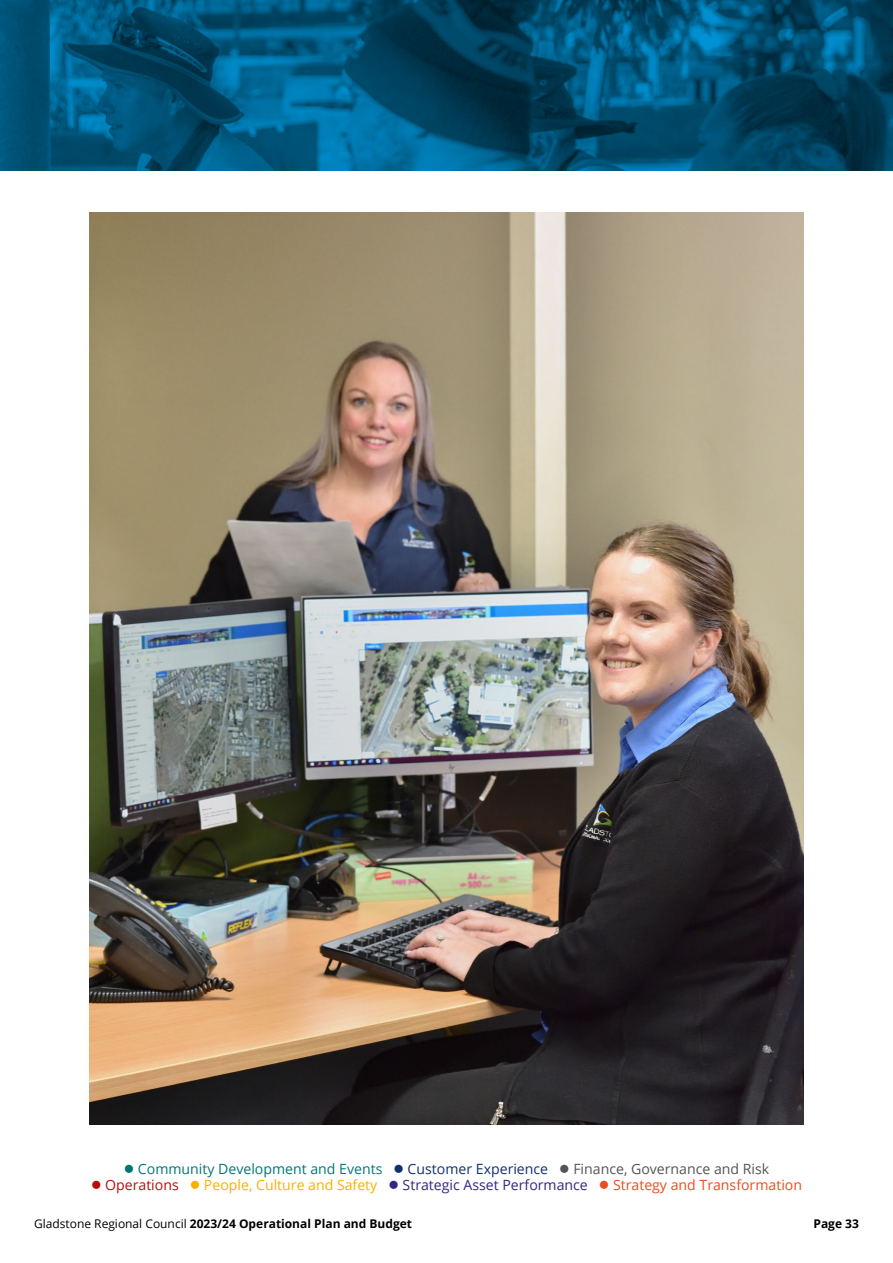
<style>
.page{position:relative;width:893px;height:1263px;background:#fff}
.page>*{position:absolute;margin:0;border:0;box-sizing:border-box;transform-origin:0 0}
.t1{font:14.1px "Open Sans";color:#312783}
.t2{font:14.1px "Open Sans";color:#007774}
.t3{font:700 12px "Open Sans";color:#000}
.s1{color:#11306e}
.s2{color:#555454}
.s3{color:#b70e0d}
.s4{color:#f9b000}
.s5{color:#e94e1d}
.s6{font-weight:400}
</style>
<div class="page">
<svg style="left:0;top:0;width:893px;height:170px;background:#004f73"></svg>
<img style="left:89px;top:213px;width:715px;height:912px">
<p class="t2" style="left:124px;top:1159px;width:647px">● Community Development and Events <span class="s1">● Customer Experience</span> <span class="s2">● Finance, Governance and Risk</span></p>
<p class="t1" style="left:91px;top:1176px;width:712px"><span class="s3">● Operations</span> <span class="s4">● People, Culture and Safety</span> ● Strategic Asset Performance <span class="s5">● Strategy and Transformation</span></p>
<p class="t3" style="left:34px;top:1215px;width:380px"><span class="s6">Gladstone Regional Council</span> 2023/24 Operational Plan and Budget</p>
<p class="t3" style="left:813px;top:1215px;width:47px">Page 33</p>
</div>
